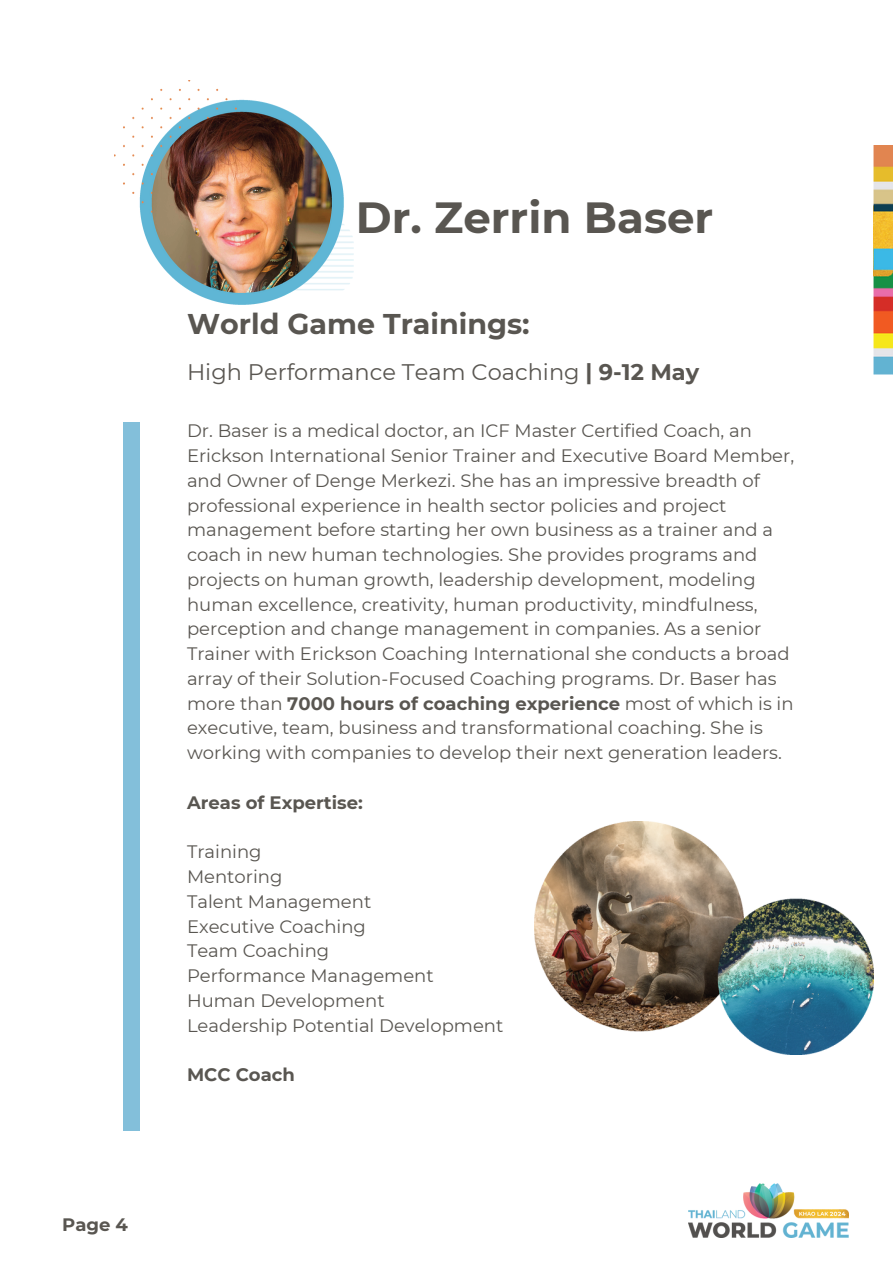
<style>
.page{position:relative;width:893px;height:1264px;background:#fff}
.page>*{position:absolute;margin:0;border:0;box-sizing:border-box;transform-origin:0 0}
.t1{font:700 43.5px "Montserrat";color:#595651}
.t2{font:700 28.5px "Montserrat";color:#595651}
.t3{font:22.5px "Montserrat";color:#595651}
.t4{font:18px/24.8px "Montserrat";color:#595651}
.t5{font:700 18px "Montserrat";color:#595651}
.s1{font-weight:700}
</style>
<div class="page">
<img style="left:688px;top:1183px;width:160px;height:54px">
<div style="left:123px;top:422px;width:16px;height:708px;background:#83bfda"></div>
<img style="left:873px;top:145px;width:19px;height:229px">
<img style="left:534px;top:821px;width:339px;height:233px">
<img style="left:114px;top:80px;width:240px;height:224px">
<p class="t5" style="left:62px;top:1213px;width:67px">Page 4</p>
<p class="t1" style="left:356px;top:191px;width:359px">Dr. Zerrin Baser</p>
<p class="t2" style="left:187px;top:306px;width:344px">World Game Trainings:</p>
<p class="t3" style="left:187px;top:358px;width:513px">High Performance Team Coaching <span class="s1">| 9-12 May</span></p>
<p class="t4" style="left:187px;top:418px;width:608px">Dr. Baser is a medical doctor, an ICF Master Certified Coach, an Erickson International Senior Trainer and Executive Board Member, and Owner of Denge Merkezi. She has an impressive breadth of professional experience in health sector policies and project management before starting her own business as a trainer and a coach in new human technologies. She provides programs and projects on human growth, leadership development, modeling human excellence, creativity, human productivity, mindfulness, perception and change management in companies. As a senior Trainer with Erickson Coaching International she conducts a broad array of their Solution-Focused Coaching programs. Dr. Baser has more than <span class="s1">7000 hours of coaching experience</span> most of which is in executive, team, business and transformational coaching. She is working with companies to develop their next generation leaders.</p>
<p class="t5" style="left:187px;top:791px;width:177px">Areas of Expertise:</p>
<p class="t4" style="left:187px;top:839px;width:76px">Training</p>
<p class="t4" style="left:187px;top:864px;width:97px">Mentoring</p>
<p class="t4" style="left:187px;top:888px;width:186px">Talent Management</p>
<p class="t4" style="left:187px;top:913px;width:180px">Executive Coaching</p>
<p class="t4" style="left:187px;top:938px;width:144px">Team Coaching</p>
<p class="t4" style="left:187px;top:963px;width:248px">Performance Management</p>
<p class="t4" style="left:187px;top:987px;width:199px">Human Development</p>
<p class="t4" style="left:187px;top:1012px;width:318px">Leadership Potential Development</p>
<p class="t5" style="left:187px;top:1063px;width:109px">MCC Coach</p>
</div>
